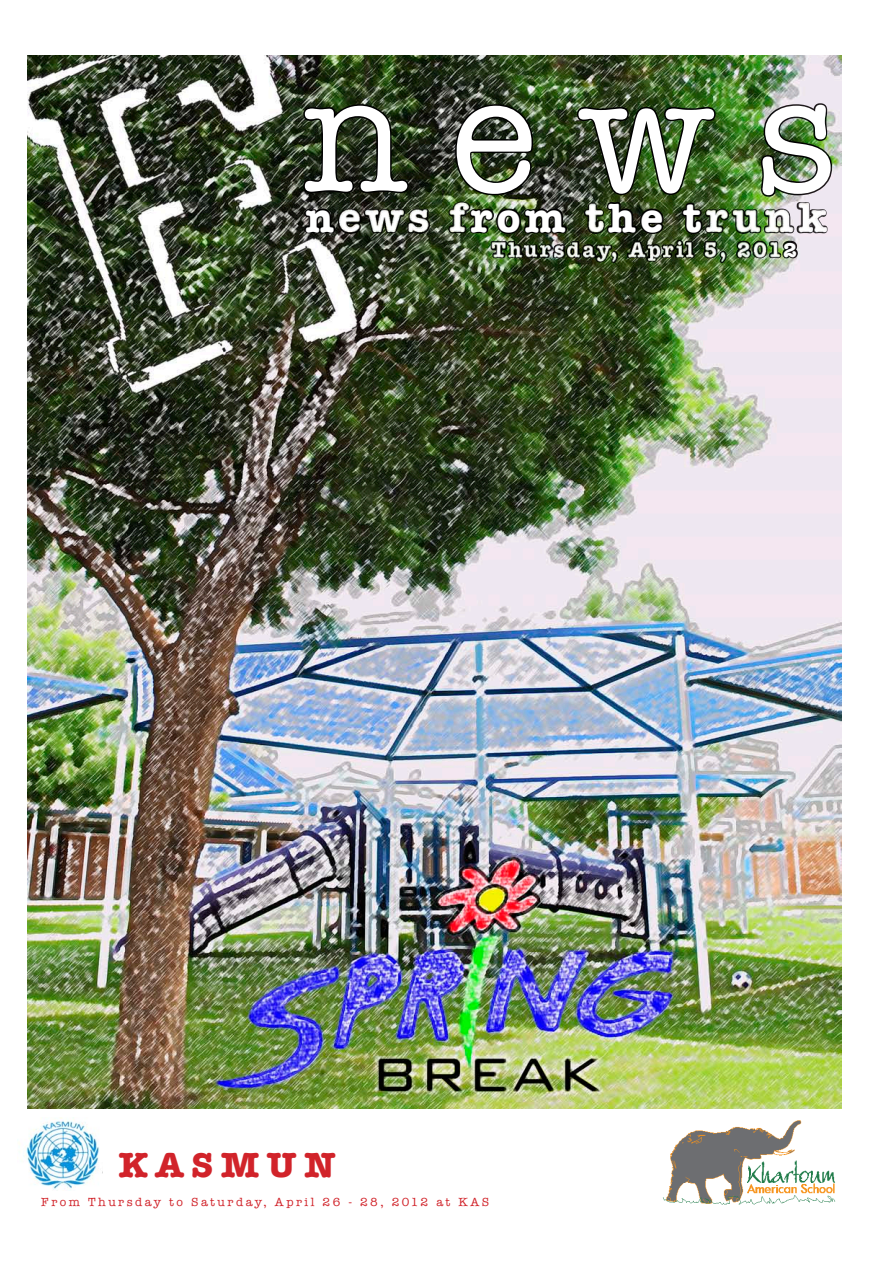
<style>
.page{position:relative;width:895px;height:1263px;background:#fff}
.page>*{position:absolute;margin:0;border:0;box-sizing:border-box;transform-origin:0 0}
.t1{font:165px "American Typewriter";color:#fff}
.t2{font:700 42px "American Typewriter";letter-spacing:.11em;color:#fff}
.t3{font:700 36px "American Typewriter";letter-spacing:.2em;color:#d1232a}
.t4{font:700 21px "American Typewriter";letter-spacing:.115em;color:#fff}
.t5{font:12px "American Typewriter";letter-spacing:.21em;color:#d1232a}
</style>
<div class="page">
<img style="left:27px;top:55px;width:815px;height:1053px">
<img style="left:663px;top:1120px;width:173px;height:85px">
<img style="left:303px;top:104px;width:106px;height:89px">
<img style="left:455px;top:104px;width:78px;height:91px">
<img style="left:577px;top:107px;width:138px;height:88px">
<img style="left:761px;top:103px;width:71px;height:94px">
<img style="left:304px;top:209px;width:31px;height:24px">
<img style="left:470px;top:209px;width:24px;height:24px">
<img style="left:496px;top:209px;width:25px;height:25px">
<img style="left:524px;top:209px;width:43px;height:24px">
<img style="left:607px;top:202px;width:30px;height:31px">
<img style="left:640px;top:209px;width:23px;height:25px">
<img style="left:682px;top:203px;width:20px;height:31px">
<img style="left:782px;top:241px;width:16px;height:18px">
<img style="left:19px;top:1118px;width:84px;height:72px">
<img style="left:627px;top:239px;width:55px;height:5px">
<img style="left:523px;top:244px;width:236px;height:17px">
<img style="left:338px;top:202px;width:132px;height:32px">
<img style="left:584px;top:203px;width:21px;height:31px">
<img style="left:796px;top:202px;width:31px;height:31px">
<h1 class="t1" style="left:302px;top:10px;width:536px">news</h1>
<h2 class="t2" style="left:305px;top:181px;width:522px">news from the trunk</h2>
<h3 class="t4" style="left:492px;top:231px;width:307px">Thursday, April 5, 2012</h3>
<h3 class="t3" style="left:119px;top:1134px;width:218px">KASMUN</h3>
<p class="t5" style="left:41px;top:1193px;width:449px">From Thursday to Saturday, April 26 - 28, 2012 at KAS</p>
</div>
